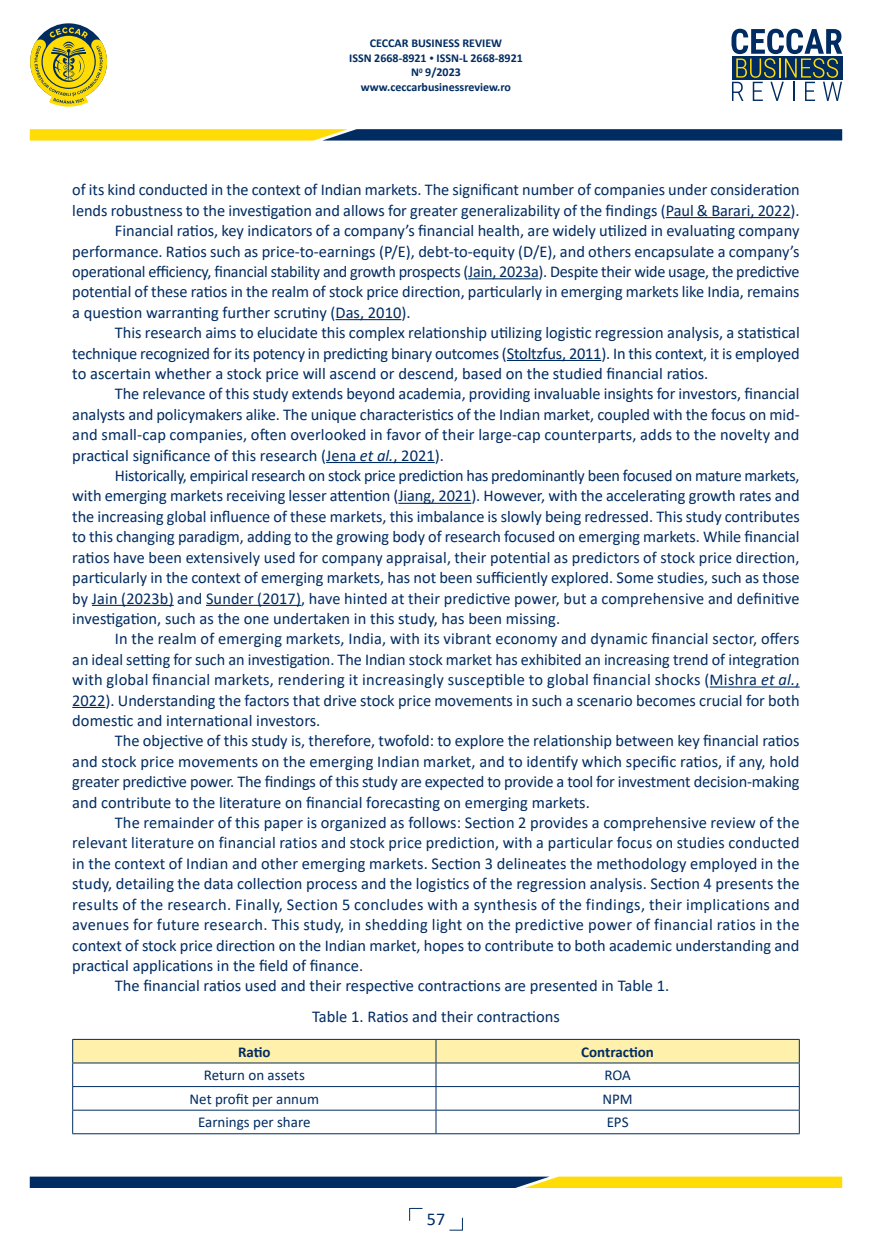
<style>
.page{position:relative;width:872px;height:1255px;background:#fff}
.page>*{position:absolute;margin:0;border:0;box-sizing:border-box;transform-origin:0 0}
.t1{font:18px "Calibri";color:#002c62}
.t2{font:16.5px "Calibri";color:#002c62}
.t3{font:16.5px "Calibri";letter-spacing:.02em;color:#002c62}
.t4{font:15px "Calibri";color:#002c62}
.t5{font:700 15px "Calibri";color:#002c62}
.t6{font:700 12px/14.4px "Calibri";color:#002c62;text-align:center}
.s1{font-size:9px}
.s2{font-style:italic}
</style>
<div class="page">
<svg style="left:449px;top:1217px;width:14px;height:13px"></svg>
<svg style="left:731px;top:29px;width:111px;height:72px"></svg>
<svg style="left:30px;top:129px;width:812px;height:11px;background:#647144"></svg>
<svg style="left:30px;top:27px;width:77px;height:80px"></svg>
<svg style="left:30px;top:1176px;width:812px;height:11px;background:#69774c"></svg>
<svg style="left:409px;top:1207px;width:13px;height:13px"></svg>
<hr style="left:665px;top:217px;width:125px;height:1px;background:#002c62">
<hr style="left:468px;top:278px;width:70px;height:1px;background:#002c62">
<hr style="left:335px;top:319px;width:66px;height:1px;background:#002c62">
<hr style="left:507px;top:360px;width:94px;height:1px;background:#002c62">
<hr style="left:326px;top:462px;width:109px;height:1px;background:#002c62">
<hr style="left:398px;top:503px;width:73px;height:1px;background:#002c62">
<hr style="left:92px;top:605px;width:82px;height:1px;background:#002c62">
<hr style="left:206px;top:605px;width:95px;height:1px;background:#002c62">
<hr style="left:709px;top:686px;width:90px;height:1px;background:#002c62">
<hr style="left:72px;top:707px;width:33px;height:1px;background:#002c62">
<hr style="left:72px;top:1038px;width:364px;height:1px;background:#002c62">
<hr style="left:436px;top:1038px;width:363px;height:1px;background:#002c62">
<svg style="left:72px;top:1039px;width:728px;height:94px"></svg>
<hr style="left:72px;top:1133px;width:364px;height:1px;background:#002c62">
<hr style="left:436px;top:1133px;width:363px;height:1px;background:#002c62">
<p class="t6" style="left:349px;top:36px;width:175px">CECCAR BUSINESS REVIEW<br>ISSN 2668-8921 <span class="s1">•</span> ISSN-L 2668-8921<br>N<sup>0</sup> 9/2023 www.ceccarbusinessreview.ro</p>
<p class="t2" style="left:72px;top:178px;width:729px">of its kind conducted in the context of Indian markets. The significant number of companies under consideration</p>
<p class="t2" style="left:72px;top:199px;width:729px">lends robustness to the investigation and allows for greater generalizability of the findings (Paul &amp; Barari, 2022).</p>
<p class="t2" style="left:115px;top:219px;width:686px">Financial ratios, key indicators of a company’s financial health, are widely utilized in evaluating company</p>
<p class="t2" style="left:72px;top:239px;width:729px">performance. Ratios such as price-to-earnings (P/E), debt-to-equity (D/E), and others encapsulate a company’s</p>
<p class="t2" style="left:72px;top:260px;width:729px">operational efficiency, financial stability and growth prospects (Jain, 2023a). Despite their wide usage, the predictive</p>
<p class="t2" style="left:72px;top:280px;width:729px">potential of these ratios in the realm of stock price direction, particularly in emerging markets like India, remains</p>
<p class="t2" style="left:72px;top:301px;width:340px">a question warranting further scrutiny (Das, 2010).</p>
<p class="t2" style="left:115px;top:321px;width:686px">This research aims to elucidate this complex relationship utilizing logistic regression analysis, a statistical</p>
<p class="t2" style="left:72px;top:341px;width:729px">technique recognized for its potency in predicting binary outcomes (Stoltzfus, 2011). In this context, it is employed</p>
<p class="t2" style="left:72px;top:362px;width:637px">to ascertain whether a stock price will ascend or descend, based on the studied financial ratios.</p>
<p class="t2" style="left:115px;top:382px;width:686px">The relevance of this study extends beyond academia, providing invaluable insights for investors, financial</p>
<p class="t2" style="left:72px;top:403px;width:729px">analysts and policymakers alike. The unique characteristics of the Indian market, coupled with the focus on mid-</p>
<p class="t2" style="left:72px;top:423px;width:728px">and small-cap companies, often overlooked in favor of their large-cap counterparts, adds to the novelty and</p>
<p class="t2" style="left:72px;top:443px;width:373px">practical significance of this research (Jena <span class="s2">et al.</span>, 2021).</p>
<p class="t2" style="left:115px;top:464px;width:686px">Historically, empirical research on stock price prediction has predominantly been focused on mature markets,</p>
<p class="t2" style="left:72px;top:484px;width:729px">with emerging markets receiving lesser attention (Jiang, 2021). However, with the accelerating growth rates and</p>
<p class="t2" style="left:72px;top:505px;width:729px">the increasing global influence of these markets, this imbalance is slowly being redressed. This study contributes</p>
<p class="t2" style="left:72px;top:525px;width:728px">to this changing paradigm, adding to the growing body of research focused on emerging markets. While financial</p>
<p class="t2" style="left:72px;top:545px;width:729px">ratios have been extensively used for company appraisal, their potential as predictors of stock price direction,</p>
<p class="t2" style="left:72px;top:566px;width:729px">particularly in the context of emerging markets, has not been sufficiently explored. Some studies, such as those</p>
<p class="t2" style="left:72px;top:586px;width:729px">by Jain (2023b) and Sunder (2017), have hinted at their predictive power, but a comprehensive and definitive</p>
<p class="t2" style="left:72px;top:607px;width:489px">investigation, such as the one undertaken in this study, has been missing.</p>
<p class="t2" style="left:115px;top:627px;width:686px">In the realm of emerging markets, India, with its vibrant economy and dynamic financial sector, offers</p>
<p class="t2" style="left:72px;top:647px;width:729px">an ideal setting for such an investigation. The Indian stock market has exhibited an increasing trend of integration</p>
<p class="t2" style="left:72px;top:668px;width:729px">with global financial markets, rendering it increasingly susceptible to global financial shocks (Mishra <span class="s2">et al.</span>,</p>
<p class="t2" style="left:72px;top:688px;width:729px">2022). Understanding the factors that drive stock price movements in such a scenario becomes crucial for both</p>
<p class="t2" style="left:72px;top:709px;width:250px">domestic and international investors.</p>
<p class="t2" style="left:115px;top:729px;width:686px">The objective of this study is, therefore, twofold: to explore the relationship between key financial ratios</p>
<p class="t2" style="left:72px;top:749px;width:729px">and stock price movements on the emerging Indian market, and to identify which specific ratios, if any, hold</p>
<p class="t2" style="left:72px;top:770px;width:729px">greater predictive power. The findings of this study are expected to provide a tool for investment decision-making</p>
<p class="t2" style="left:72px;top:790px;width:519px">and contribute to the literature on financial forecasting on emerging markets.</p>
<p class="t2" style="left:115px;top:811px;width:686px">The remainder of this paper is organized as follows: Section 2 provides a comprehensive review of the</p>
<p class="t2" style="left:72px;top:831px;width:728px">relevant literature on financial ratios and stock price prediction, with a particular focus on studies conducted</p>
<p class="t2" style="left:72px;top:851px;width:728px">in the context of Indian and other emerging markets. Section 3 delineates the methodology employed in the</p>
<p class="t2" style="left:72px;top:872px;width:729px">study, detailing the data collection process and the logistics of the regression analysis. Section 4 presents the</p>
<p class="t3" style="left:72px;top:892px;width:729px">results of the research. Finally, Section 5 concludes with a synthesis of the findings, their implications and</p>
<p class="t3" style="left:72px;top:913px;width:728px">avenues for future research. This study, in shedding light on the predictive power of financial ratios in the</p>
<p class="t2" style="left:72px;top:933px;width:728px">context of stock price direction on the Indian market, hopes to contribute to both academic understanding and</p>
<p class="t2" style="left:72px;top:953px;width:292px">practical applications in the field of finance.</p>
<p class="t2" style="left:115px;top:974px;width:556px">The financial ratios used and their respective contractions are presented in Table 1.</p>
<p class="t2" style="left:312px;top:1005px;width:249px">Table 1. Ratios and their contractions</p>
<p class="t5" style="left:238px;top:1040px;width:34px">Ratio</p>
<p class="t5" style="left:581px;top:1040px;width:74px">Contraction</p>
<p class="t4" style="left:204px;top:1064px;width:103px">Return on assets</p>
<p class="t4" style="left:604px;top:1064px;width:28px">ROA</p>
<p class="t4" style="left:190px;top:1088px;width:131px">Net profit per annum</p>
<p class="t4" style="left:602px;top:1088px;width:32px">NPM</p>
<p class="t4" style="left:198px;top:1111px;width:114px">Earnings per share</p>
<p class="t4" style="left:606px;top:1111px;width:23px">EPS</p>
<p class="t1" style="left:427px;top:1206px;width:20px">57</p>
</div>
